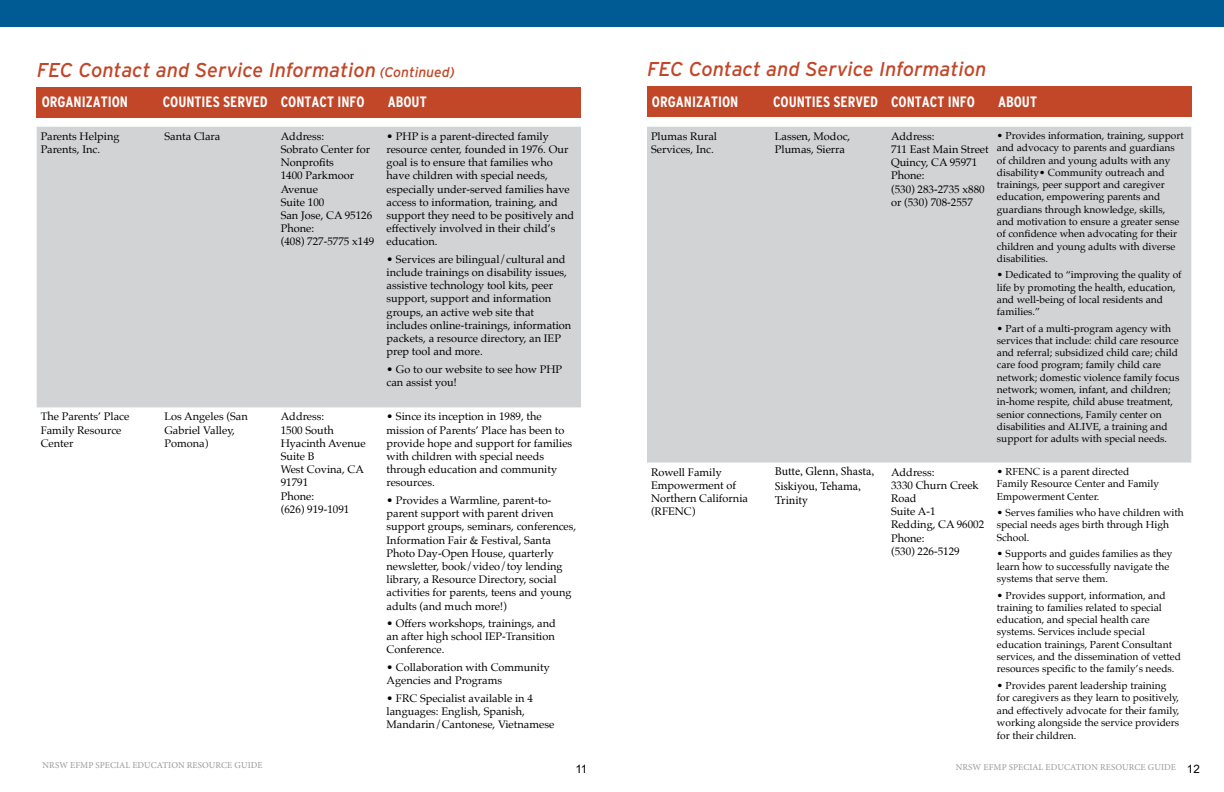
<style>
.page{position:relative;width:1224px;height:792px;background:#fff}
.page>*{position:absolute;margin:0;border:0;box-sizing:border-box;transform-origin:0 0}
.t1{font:italic 20px "Interstate";color:#c24628}
.t2{font:700 condensed 15px "Interstate";color:#fff}
.t3{font:12px/14.4px "Minion Pro";letter-spacing:-.005em;color:#000}
.t4{font:11.6px "Arial";color:#000}
.t5{font:11px/13.2px "Palatino";color:#000}
.t6{font:10.2px/12.3px "Palatino";color:#000}
.t7{font:9px "Minion Pro";letter-spacing:.01em;color:#989899}
.s1{font-size:14px}
</style>
<div class="page">
<div style="left:0;top:0;width:1224px;height:27px;background:#005b94"></div>
<div style="left:37px;top:87px;width:544px;height:31px;background:#c24628"></div>
<div style="left:647px;top:87px;width:544px;height:30px;background:#c24628"></div>
<div style="left:37px;top:127px;width:544px;height:280px;background:#d1d3d4"></div>
<div style="left:647px;top:127px;width:544px;height:336px;background:#d1d3d4"></div>
<h1 class="t1" style="left:37px;top:58px;width:420px">FEC Contact and Service Information <span class="s1">(Continued)</span></h1>
<h2 class="t2" style="left:42px;top:94px;width:88px">ORGANIZATION</h2>
<h2 class="t2" style="left:163px;top:94px;width:204px">COUNTIES SERVED CONTACT INFO</h2>
<h2 class="t2" style="left:388px;top:94px;width:40px">ABOUT</h2>
<p class="t5" style="left:41px;top:129px;width:80px">Parents Helping<br>Parents, Inc.</p>
<p class="t5" style="left:165px;top:129px;width:57px">Santa Clara</p>
<p class="t5" style="left:281px;top:129px;width:95px">Address:<br>Sobrato Center for<br>Nonprofits<br>1400 Parkmoor<br>Avenue<br>Suite 100<br>San Jose, CA 95126<br>Phone:<br>(408) 727-5775 x149</p>
<p class="t5" style="left:387px;top:129px;width:189px">• PHP is a parent-directed family resource center, founded in 1976. Our goal is to ensure that families who have children with special needs, especially under-served families have access to information, training, and support they need to be positively and effectively involved in their child’s education.</p>
<p class="t5" style="left:387px;top:252px;width:186px">• Services are bilingual/cultural and include trainings on disability issues, assistive technology tool kits, peer support, support and information groups, an active web site that includes online-trainings, information packets, a resource directory, an IEP prep tool and more.</p>
<p class="t5" style="left:387px;top:362px;width:177px">• Go to our website to see how PHP can assist you!</p>
<p class="t5" style="left:41px;top:410px;width:90px">The Parents’ Place<br>Family Resource<br>Center</p>
<p class="t5" style="left:165px;top:410px;width:85px">Los Angeles (San<br>Gabriel Valley,<br>Pomona)</p>
<p class="t5" style="left:281px;top:410px;width:86px">Address:<br>1500 South<br>Hyacinth Avenue<br>Suite B<br>West Covina, CA<br>91791<br>Phone:<br>(626) 919-1091</p>
<p class="t5" style="left:387px;top:410px;width:187px">• Since its inception in 1989, the mission of Parents’ Place has been to provide hope and support for families with children with special needs through education and community resources.</p>
<p class="t5" style="left:387px;top:494px;width:191px">• Provides a Warmline, parent-to&shy;parent support with parent driven support groups, seminars, conferences, Information Fair &amp; Festival, Santa Photo Day-Open House, quarterly newsletter, book/video/toy lending library, a Resource Directory, social activities for parents, teens and young adults (and much more!)</p>
<p class="t5" style="left:387px;top:617px;width:171px;text-align:justify">• Offers workshops, trainings, and an after high school IEP-Transition Conference.</p>
<p class="t5" style="left:387px;top:661px;width:165px">• Collaboration with Community<br>Agencies and Programs</p>
<p class="t5" style="left:387px;top:691px;width:169px">• FRC Specialist available in 4 languages: English, Spanish,<br>Mandarin/Cantonese, Vietnamese</p>
<h1 class="t1" style="left:647px;top:58px;width:341px">FEC Contact and Service Information</h1>
<h2 class="t2" style="left:652px;top:93px;width:88px">ORGANIZATION</h2>
<h2 class="t2" style="left:773px;top:93px;width:204px">COUNTIES SERVED CONTACT INFO</h2>
<h2 class="t2" style="left:998px;top:93px;width:40px">ABOUT</h2>
<p class="t5" style="left:651px;top:129px;width:68px">Plumas Rural<br>Services, Inc.</p>
<p class="t5" style="left:775px;top:129px;width:77px">Lassen, Modoc,<br>Plumas, Sierra</p>
<p class="t5" style="left:891px;top:129px;width:99px">Address:<br>711 East Main Street<br>Quincy, CA 95971<br>Phone:<br>(530) 283-2735 x880 or (530) 708-2557</p>
<p class="t6" style="left:997px;top:129px;width:188px">• Provides information, training, support and advocacy to parents and guardians of children and young adults with any disability• Community outreach and trainings, peer support and caregiver education, empowering parents and guardians through knowledge, skills, and motivation to ensure a greater sense of confidence when advocating for their children and young adults with diverse disabilities.</p>
<p class="t6" style="left:997px;top:269px;width:186px">• Dedicated to “improving the quality of life by promoting the health, education, and well-being of local residents and families.”</p>
<p class="t6" style="left:997px;top:322px;width:184px">• Part of a multi-program agency with services that include: child care resource and referral; subsidized child care; child care food program; family child care network; domestic violence family focus network; women, infant, and children; in-home respite, child abuse treatment, senior connections, Family center on disabilities and ALIVE, a training and support for adults with special needs.</p>
<p class="t5" style="left:651px;top:465px;width:99px">Rowell Family<br>Empowerment of<br>Northern California (RFENC)</p>
<p class="t3" style="left:775px;top:464px;width:101px">Butte, Glenn, Shasta,<br>Siskiyou, Tehama,<br>Trinity</p>
<p class="t5" style="left:891px;top:465px;width:95px">Address:<br>3330 Churn Creek<br>Road<br>Suite A-1<br>Redding, CA 96002<br>Phone:<br>(530) 226-5129</p>
<p class="t6" style="left:997px;top:465px;width:164px">• RFENC is a parent directed<br>Family Resource Center and Family<br>Empowerment Center.</p>
<p class="t6" style="left:997px;top:507px;width:188px">• Serves families who have children with special needs ages birth through High<br>School.</p>
<p class="t6" style="left:997px;top:548px;width:177px">• Supports and guides families as they learn how to successfully navigate the systems that serve them.</p>
<p class="t6" style="left:997px;top:589px;width:186px">• Provides support, information, and training to families related to special education, and special health care systems. Services include special education trainings, Parent Consultant services, and the dissemination of vetted resources specific to the family’s needs.</p>
<p class="t6" style="left:997px;top:679px;width:184px">• Provides parent leadership training for caregivers as they learn to positively, and effectively advocate for their family, working alongside the service providers for their children.</p>
<p class="t7" style="left:43px;top:759px;width:222px">NRSW EFMP SPECIAL EDUCATION RESOURCE GUIDE</p>
<p class="t7" style="left:956px;top:761px;width:222px">NRSW EFMP SPECIAL EDUCATION RESOURCE GUIDE</p>
<p class="t4" style="left:575px;top:761px;width:14px">11</p>
<p class="t4" style="left:1187px;top:761px;width:14px">12</p>
</div>
